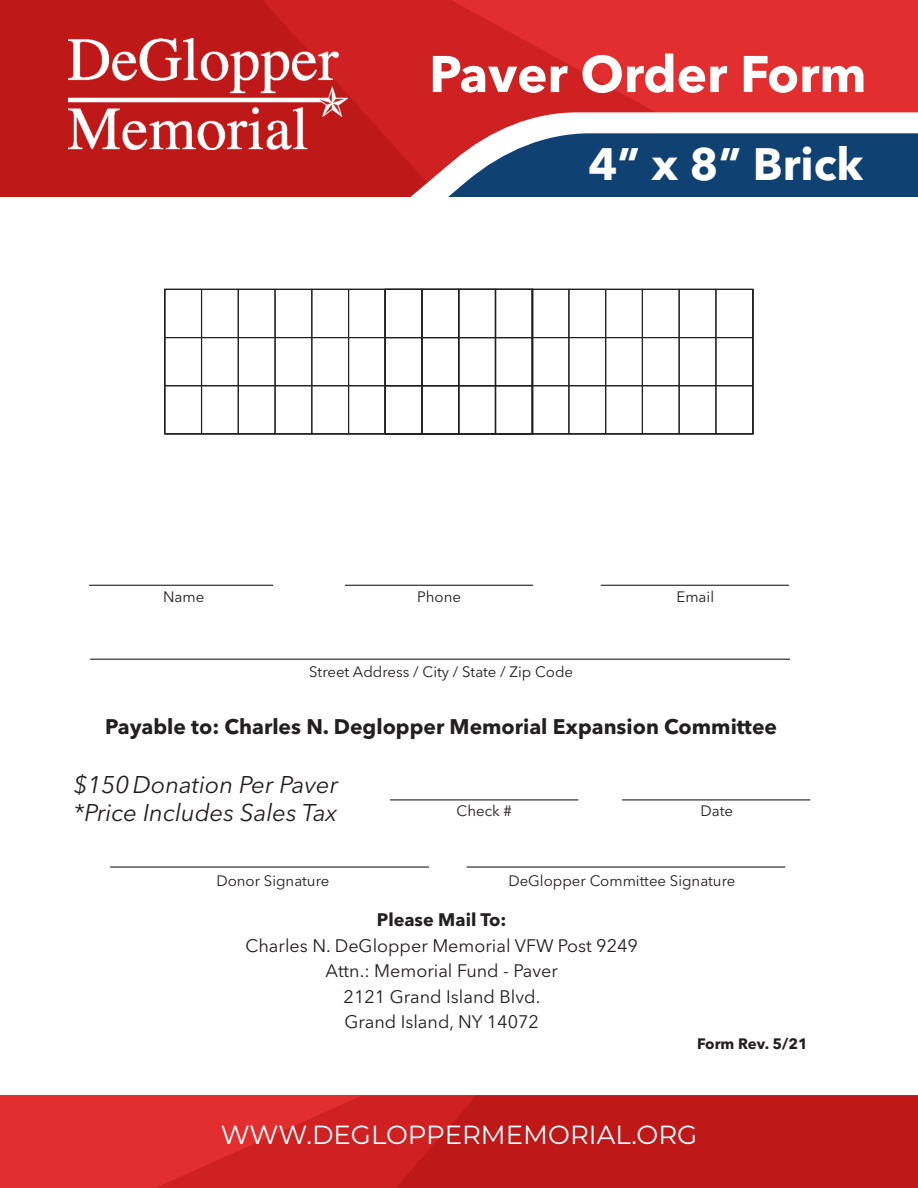
<style>
.page{position:relative;width:918px;height:1188px;background:#fff}
.page>*{position:absolute;margin:0;border:0;box-sizing:border-box;transform-origin:0 0}
.t1{font:700 51px "Avenir Next LT Pro";color:#fff}
.t2{font:700 45px "Avenir Next LT Pro";color:#fff}
.t3{font:26.25px "Montserrat";color:#fff}
.t4{font:italic 24px/28.8px "Avenir Next LT Pro";color:#231f20}
.t5{font:700 21px "Avenir Next LT Pro";color:#231f20}
.t6{font:18px/25.5px "Avenir Next LT Pro";color:#231f20;text-align:center}
.t7{font:700 18px "Avenir Next LT Pro";color:#231f20}
.t8{font:15px "Avenir Next LT Pro";color:#231f20}
.t9{font:700 15px "Avenir Next LT Pro";color:#231f20}
</style>
<div class="page">
<div style="left:685px;top:0;width:233px;height:112px;background:#e22e2e"></div>
<svg style="left:441px;top:0;width:244px;height:112px;background:#d92728"></svg>
<svg style="left:0;top:0;width:441px;height:112px;background:#c61c1d"></svg>
<svg style="left:0;top:112px;width:918px;height:85px"></svg>
<div style="left:0;top:1095px;width:918px;height:93px;background:#e22e2e"></div>
<svg style="left:156px;top:1095px;width:239px;height:93px;fill:#d02122"></svg>
<svg style="left:395px;top:1095px;width:523px;height:93px;background:#c01819"></svg>
<div style="left:164px;top:337px;width:369px;height:49px;border:1px solid #212121"></div>
<div style="left:164px;top:385px;width:369px;height:49px;border:1px solid #212121"></div>
<div style="left:164px;top:289px;width:38px;height:145px;border:1px solid #212121"></div>
<div style="left:201px;top:289px;width:38px;height:145px;border:1px solid #212121"></div>
<div style="left:238px;top:289px;width:38px;height:145px;border:1px solid #212121"></div>
<div style="left:274px;top:289px;width:38px;height:145px;border:1px solid #212121"></div>
<div style="left:311px;top:289px;width:38px;height:145px;border:1px solid #212121"></div>
<div style="left:348px;top:289px;width:38px;height:145px;border:1px solid #212121"></div>
<div style="left:385px;top:337px;width:368px;height:49px;border:1px solid #212121"></div>
<div style="left:385px;top:385px;width:368px;height:49px;border:1px solid #212121"></div>
<div style="left:385px;top:289px;width:37px;height:145px;border:1px solid #212121"></div>
<div style="left:421px;top:289px;width:38px;height:145px;border:1px solid #212121"></div>
<div style="left:458px;top:289px;width:38px;height:145px;border:1px solid #212121"></div>
<div style="left:495px;top:289px;width:38px;height:145px;border:1px solid #212121"></div>
<div style="left:532px;top:289px;width:37px;height:145px;border:1px solid #212121"></div>
<div style="left:568px;top:289px;width:38px;height:145px;border:1px solid #212121"></div>
<div style="left:605px;top:289px;width:38px;height:145px;border:1px solid #212121"></div>
<div style="left:642px;top:289px;width:38px;height:145px;border:1px solid #212121"></div>
<div style="left:679px;top:289px;width:37px;height:145px;border:1px solid #212121"></div>
<div style="left:715px;top:289px;width:38px;height:145px;border:1px solid #212121"></div>
<img style="left:68px;top:38px;width:279px;height:112px">
<hr style="left:89px;top:585px;width:184px;height:1px;background:#212121">
<hr style="left:345px;top:585px;width:188px;height:1px;background:#212121">
<hr style="left:601px;top:585px;width:188px;height:1px;background:#212121">
<hr style="left:90px;top:659px;width:700px;height:1px;background:#212121">
<hr style="left:390px;top:799px;width:188px;height:1px;background:#212121">
<hr style="left:622px;top:799px;width:188px;height:1px;background:#212121">
<hr style="left:110px;top:866px;width:319px;height:2px;background:#212121">
<hr style="left:467px;top:866px;width:318px;height:2px;background:#212121">
<h1 class="t1" style="left:429px;top:43px;width:439px">Paver Order Form</h1>
<h2 class="t2" style="left:589px;top:136px;width:276px">4” x 8” Brick</h2>
<p class="t8" style="left:163px;top:587px;width:43px">Name</p>
<p class="t8" style="left:417px;top:587px;width:45px">Phone</p>
<p class="t8" style="left:677px;top:588px;width:39px">Email</p>
<p class="t8" style="left:309px;top:662px;width:265px">Street Address / City / State / Zip Code</p>
<p class="t5" style="left:105px;top:714px;width:673px">Payable to: Charles N. Deglopper Memorial Expansion Committee</p>
<h3 class="t4" style="left:74px;top:770px;width:266px">$150Donation Per Paver *Price Includes Sales Tax</h3>
<p class="t8" style="left:457px;top:802px;width:57px">Check #</p>
<p class="t8" style="left:700px;top:801px;width:34px">Date</p>
<p class="t8" style="left:216px;top:872px;width:114px">Donor Signature</p>
<p class="t8" style="left:508px;top:872px;width:229px">DeGlopper Committee Signature</p>
<p class="t7" style="left:377px;top:909px;width:131px">Please Mail To:</p>
<p class="t6" style="left:245px;top:933px;width:394px">Charles N. DeGlopper Memorial VFW Post 9249<br>Attn.: Memorial Fund - Paver<br>2121 Grand Island Blvd.<br>Grand Island, NY 14072</p>
<p class="t9" style="left:697px;top:1034px;width:112px">Form Rev. 5/21</p>
<h3 class="t3" style="left:221px;top:1116px;width:478px">WWW.DEGLOPPERMEMORIAL.ORG</h3>
</div>
